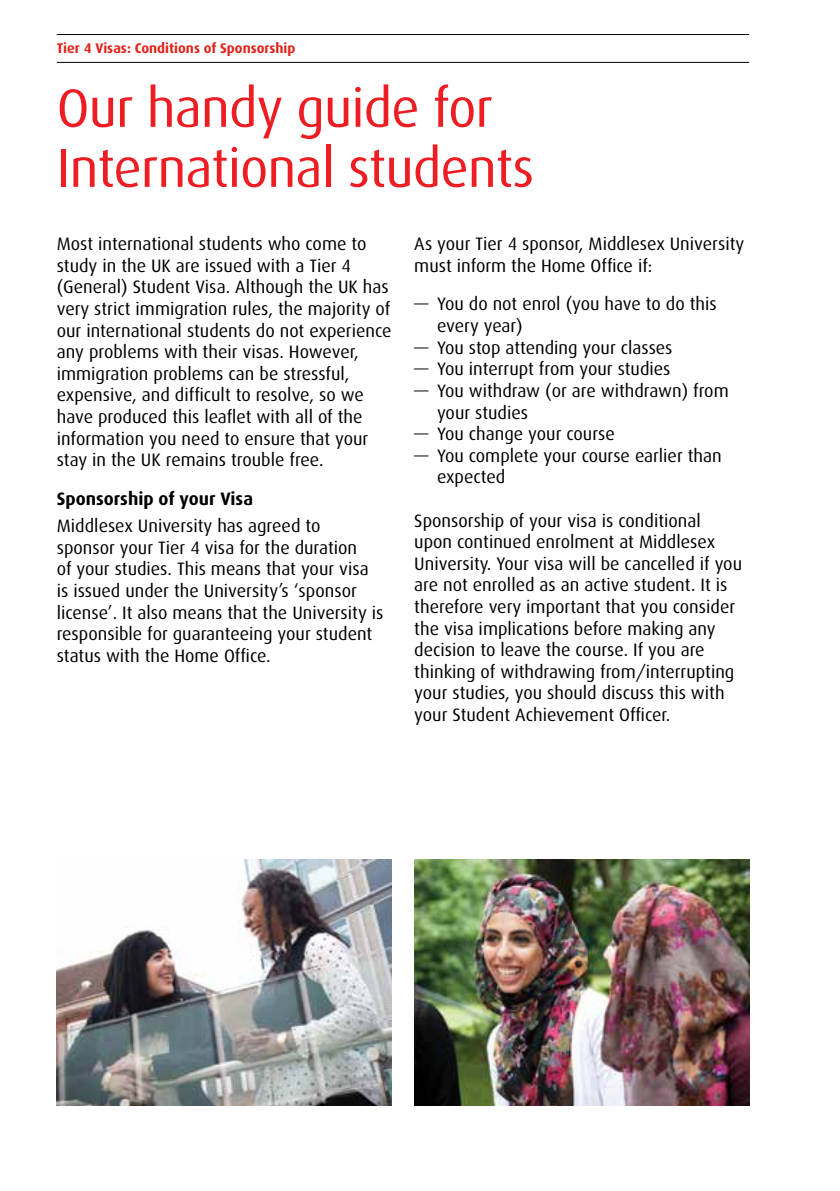
<style>
.page{position:relative;width:840px;height:1191px;background:#fff}
.page>*{position:absolute;margin:0;border:0;box-sizing:border-box;transform-origin:0 0}
.t1{font:54px/60px "Dax";letter-spacing:-.015em;color:#ed1d24}
.t2{font:18px/21.6px "Dax";color:#000}
.t3{font:700 18px "Dax";color:#000}
.t4{font:700 14px "Dax";color:#e2231a}
</style>
<div class="page">
<hr style="left:57px;top:34px;width:691px;height:1px;background:#000">
<hr style="left:57px;top:62px;width:691px;height:1px;background:#000">
<img style="left:57px;top:860px;width:334px;height:246px">
<img style="left:414px;top:860px;width:334px;height:246px">
<p class="t4" style="left:57px;top:40px;width:240px">Tier 4 Visas: Conditions of Sponsorship</p>
<h1 class="t1" style="left:57px;top:79px;width:478px">Our handy guide for<br>International students</h1>
<p class="t2" style="left:57px;top:233px;width:336px">Most international students who come to study in the UK are issued with a Tier 4 (General) Student Visa. Although the UK has very strict immigration rules, the majority of our international students do not experience any problems with their visas. However, immigration problems can be stressful, expensive, and difficult to resolve, so we have produced this leaflet with all of the information you need to ensure that your stay in the UK remains trouble free.</p>
<p class="t3" style="left:57px;top:488px;width:198px">Sponsorship of your Visa</p>
<p class="t2" style="left:57px;top:515px;width:328px">Middlesex University has agreed to<br>sponsor your Tier 4 visa for the duration<br>of your studies. This means that your visa is issued under the University’s ‘sponsor license’. It also means that the University is responsible for guaranteeing your student status with the Home Office.</p>
<p class="t2" style="left:414px;top:233px;width:331px">As your Tier 4 sponsor, Middlesex University must inform the Home Office if:</p>
<p class="t2" style="left:437px;top:293px;width:281px;text-indent:-23px">— You do not enrol (you have to do this every year)</p>
<p class="t2" style="left:414px;top:337px;width:259px">— You stop attending your classes</p>
<p class="t2" style="left:414px;top:358px;width:257px">— You interrupt from your studies</p>
<p class="t2" style="left:437px;top:380px;width:293px;text-indent:-23px">— You withdraw (or are withdrawn) from your studies</p>
<p class="t2" style="left:414px;top:423px;width:202px">— You change your course</p>
<p class="t2" style="left:437px;top:445px;width:286px;text-indent:-23px">— You complete your course earlier than expected</p>
<p class="t2" style="left:414px;top:509px;width:329px">Sponsorship of your visa is conditional upon continued enrolment at Middlesex University. Your visa will be cancelled if you are not enrolled as an active student. It is therefore very important that you consider the visa implications before making any decision to leave the course. If you are thinking of withdrawing from/interrupting your studies, you should discuss this with your Student Achievement Officer.</p>
</div>
